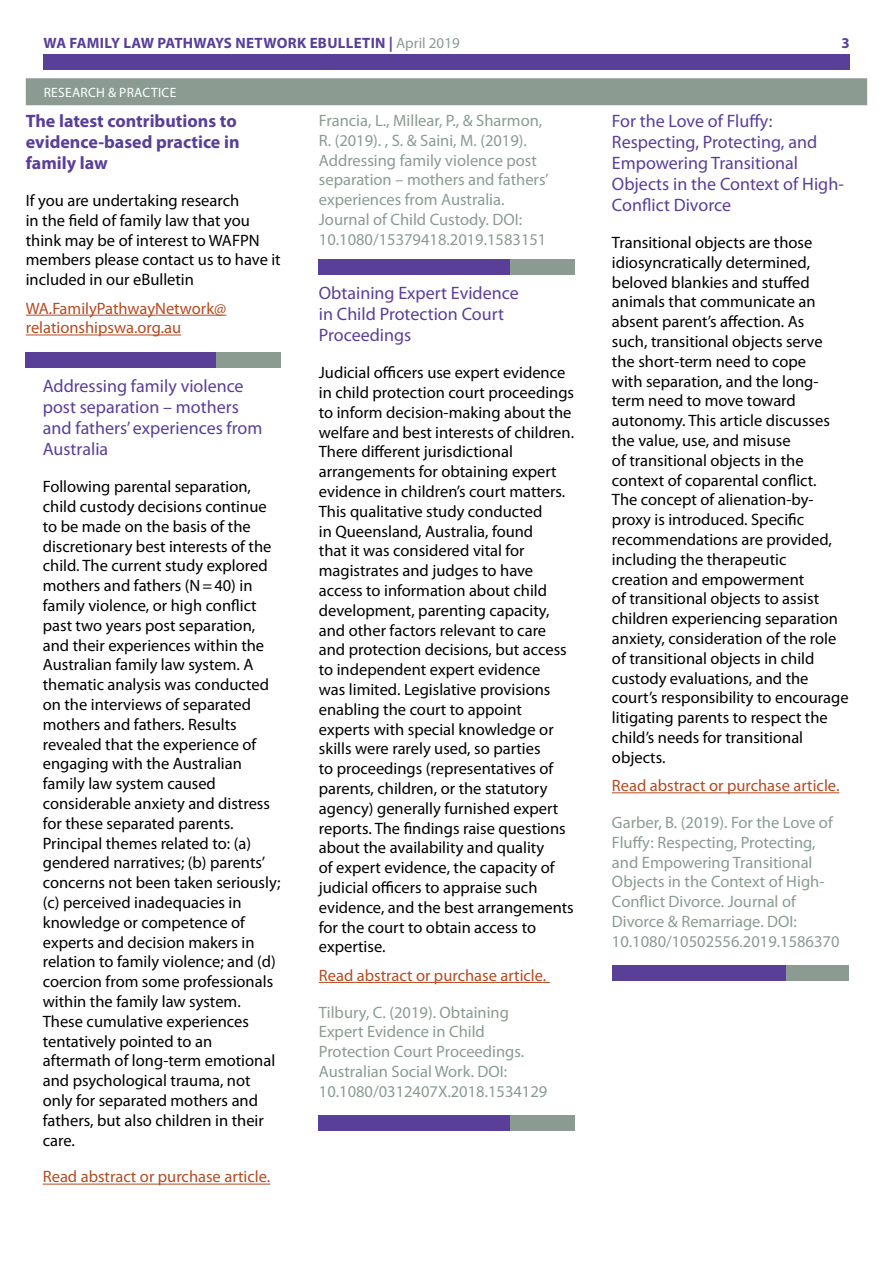
<style>
.page{position:relative;width:893px;height:1263px;background:#fff}
.page>*{position:absolute;margin:0;border:0;box-sizing:border-box;transform-origin:0 0}
.t1{font:18px/21px "Myriad Pro";color:#5a3f99}
.t2{font:700 18px/21px "Myriad Pro";color:#5a3f99}
.t3{font:16.5px/19.8px "Myriad Pro";color:#000}
.t4{font:16.5px/19.8px "Myriad Pro";color:#8b9b92}
.t5{font:16.5px/19.8px "Myriad Pro";color:#b54b21}
.t6{font:700 15px "Myriad Pro";letter-spacing:.02em;color:#5a3f99}
.t7{font:13.5px "Myriad Pro";letter-spacing:.02em;color:#fff}
.s1{font-weight:400;color:#8b9b92}
</style>
<div class="page">
<div style="left:43px;top:54px;width:807px;height:16px;background:#5a3f99"></div>
<div style="left:26px;top:78px;width:841px;height:27px;background:#8b9b92"></div>
<hr style="left:26px;top:315px;width:200px;height:1px;background:#b54b21">
<hr style="left:26px;top:335px;width:155px;height:1px;background:#b54b21">
<hr style="left:43px;top:1184px;width:227px;height:1px;background:#b54b21">
<hr style="left:319px;top:982px;width:231px;height:1px;background:#b54b21">
<hr style="left:612px;top:792px;width:227px;height:1px;background:#b54b21">
<div style="left:26px;top:352px;width:191px;height:16px;background:#5a3f99"></div>
<div style="left:217px;top:352px;width:64px;height:16px;background:#8b9b92"></div>
<div style="left:612px;top:965px;width:187px;height:16px;background:#5a3f99"></div>
<div style="left:786px;top:965px;width:63px;height:16px;background:#8b9b92"></div>
<div style="left:319px;top:259px;width:191px;height:16px;background:#5a3f99"></div>
<div style="left:510px;top:259px;width:64px;height:16px;background:#8b9b92"></div>
<div style="left:319px;top:1115px;width:191px;height:16px;background:#5a3f99"></div>
<div style="left:510px;top:1115px;width:64px;height:16px;background:#8b9b92"></div>
<p class="t6" style="left:44px;top:33px;width:418px">WA FAMILY LAW PATHWAYS NETWORK EBULLETIN | <span class="s1">April 2019</span></p>
<p class="t6" style="left:841px;top:33px;width:10px">3</p>
<p class="t7" style="left:44px;top:84px;width:134px">RESEARCH &amp; PRACTICE</p>
<p class="t2" style="left:26px;top:110px;width:215px">The latest contributions to evidence-based practice in family law</p>
<p class="t3" style="left:26px;top:190px;width:256px">If you are undertaking research<br>in the field of family law that you think may be of interest to WAFPN members please contact us to have it included in our eBulletin</p>
<p class="t5" style="left:26px;top:298px;width:202px">WA.FamilyPathwayNetwork@ relationshipswa.org.au</p>
<p class="t1" style="left:612px;top:110px;width:233px">For the Love of Fluffy:<br>Respecting, Protecting, and<br>Empowering Transitional<br>Objects in the Context of High-<br>Conflict Divorce</p>
<p class="t3" style="left:612px;top:232px;width:238px">Transitional objects are those idiosyncratically determined, beloved blankies and stuffed animals that communicate an absent parent’s affection. As<br>such, transitional objects serve the short-term need to cope<br>with separation, and the long&shy;term need to move toward autonomy. This article discusses the value, use, and misuse<br>of transitional objects in the context of coparental conflict.<br>The concept of alienation-by&shy;proxy is introduced. Specific recommendations are provided, including the therapeutic<br>creation and empowerment<br>of transitional objects to assist children experiencing separation anxiety, consideration of the role of transitional objects in child custody evaluations, and the court’s responsibility to encourage litigating parents to respect the child’s needs for transitional objects.</p>
<p class="t5" style="left:612px;top:775px;width:229px">Read abstract or purchase article.</p>
<p class="t4" style="left:612px;top:812px;width:229px">Garber, B. (2019). For the Love of<br>Fluffy: Respecting, Protecting, and Empowering Transitional<br>Objects in the Context of High-<br>Conflict Divorce. Journal of<br>Divorce &amp; Remarriage. DOI:<br>10.1080/10502556.2019.1586370</p>
<p class="t4" style="left:319px;top:110px;width:231px">Francia, L., Millear, P., &amp; Sharmon, R. (2019). , S. &amp; Saini, M. (2019).<br>Addressing family violence post separation – mothers and fathers’ experiences from Australia.<br>Journal of Child Custody. DOI:<br>10.1080/15379418.2019.1583151</p>
<p class="t1" style="left:319px;top:283px;width:201px">Obtaining Expert Evidence in Child Protection Court<br>Proceedings</p>
<p class="t3" style="left:319px;top:362px;width:257px">Judicial officers use expert evidence in child protection court proceedings to inform decision-making about the welfare and best interests of children.<br>There different jurisdictional arrangements for obtaining expert evidence in children’s court matters.<br>This qualitative study conducted<br>in Queensland, Australia, found<br>that it was considered vital for magistrates and judges to have access to information about child development, parenting capacity, and other factors relevant to care and protection decisions, but access to independent expert evidence<br>was limited. Legislative provisions enabling the court to appoint experts with special knowledge or skills were rarely used, so parties<br>to proceedings (representatives of parents, children, or the statutory agency) generally furnished expert reports. The findings raise questions about the availability and quality<br>of expert evidence, the capacity of judicial officers to appraise such evidence, and the best arrangements for the court to obtain access to expertise.</p>
<p class="t5" style="left:319px;top:965px;width:229px">Read abstract or purchase article.</p>
<p class="t4" style="left:319px;top:1002px;width:230px">Tilbury, C. (2019). Obtaining<br>Expert Evidence in Child<br>Protection Court Proceedings.<br>Australian Social Work. DOI:<br>10.1080/0312407X.2018.1534129</p>
<p class="t1" style="left:43px;top:375px;width:221px">Addressing family violence post separation – mothers and fathers’ experiences from<br>Australia</p>
<p class="t3" style="left:43px;top:476px;width:239px">Following parental separation, child custody decisions continue to be made on the basis of the discretionary best interests of the child. The current study explored mothers and fathers (N=40) in family violence, or high conflict past two years post separation, and their experiences within the<br>Australian family law system. A thematic analysis was conducted on the interviews of separated mothers and fathers. Results revealed that the experience of engaging with the Australian family law system caused considerable anxiety and distress for these separated parents.<br>Principal themes related to: (a) gendered narratives; (b) parents’ concerns not been taken seriously; (c) perceived inadequacies in knowledge or competence of experts and decision makers in relation to family violence; and (d) coercion from some professionals within the family law system.<br>These cumulative experiences tentatively pointed to an aftermath of long-term emotional and psychological trauma, not only for separated mothers and fathers, but also children in their care.</p>
<p class="t5" style="left:43px;top:1167px;width:229px">Read abstract or purchase article.</p>
</div>
